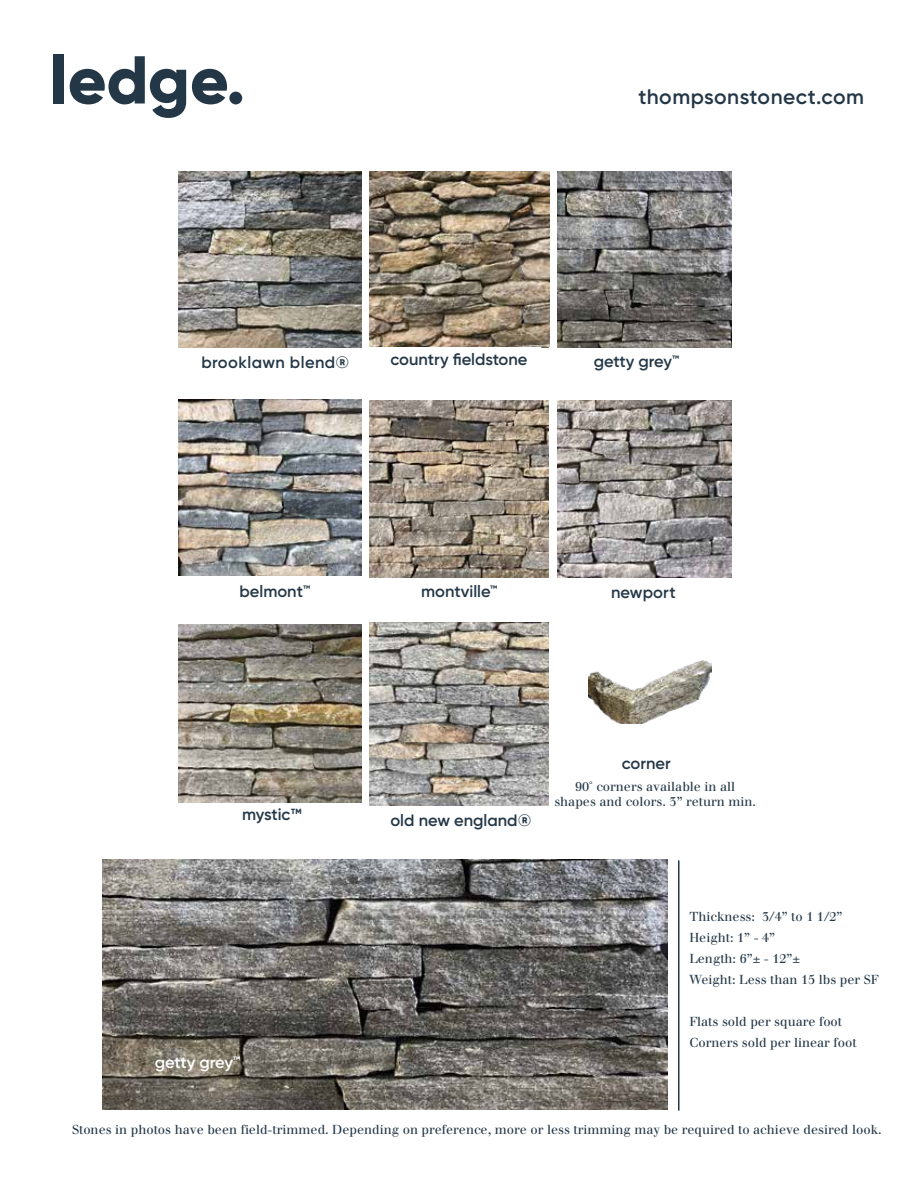
<style>
.page{position:relative;width:918px;height:1188px;background:#fff}
.page>*{position:absolute;margin:0;border:0;box-sizing:border-box;transform-origin:0 0}
.t1{font:800 67.5px "Gilroy";color:#243746}
.t2{font:600 21px "Gilroy";letter-spacing:.025em;color:#243746}
.t3{font:600 16.5px "Gilroy";color:#243746}
.t4{font:600 16.5px "Gilroy";letter-spacing:.025em;color:#243746}
.t5{font:600 16.5px "Gilroy";letter-spacing:-.015em;color:#fff}
.t6{font:12.75px/21px "Justus";color:#243746}
</style>
<div class="page">
<img style="left:178px;top:171px;width:184px;height:176px">
<img style="left:557px;top:171px;width:175px;height:176px">
<img style="left:178px;top:625px;width:184px;height:178px">
<img style="left:369px;top:401px;width:180px;height:176px">
<img style="left:557px;top:401px;width:175px;height:176px">
<img style="left:369px;top:623px;width:180px;height:182px">
<img style="left:103px;top:860px;width:565px;height:250px">
<img style="left:589px;top:661px;width:123px;height:63px">
<hr style="left:678px;top:860px;width:2px;height:251px;background:#243746">
<img style="left:369px;top:171px;width:180px;height:176px">
<img style="left:178px;top:400px;width:184px;height:176px">
<h1 class="t1" style="left:50px;top:37px;width:197px">ledge.</h1>
<h2 class="t2" style="left:638px;top:84px;width:227px">thompsonstonect.com</h2>
<p class="t4" style="left:201px;top:352px;width:149px">brooklawn blend®</p>
<p class="t3" style="left:390px;top:348px;width:139px">country fieldstone</p>
<p class="t3" style="left:594px;top:351px;width:87px">getty grey™</p>
<p class="t3" style="left:240px;top:581px;width:73px">belmont™</p>
<p class="t3" style="left:421px;top:581px;width:78px">montville™</p>
<p class="t3" style="left:611px;top:582px;width:66px">newport</p>
<p class="t3" style="left:242px;top:804px;width:61px">mystic<sup>TM</sup></p>
<p class="t5" style="left:155px;top:1052px;width:87px">getty grey™</p>
<p class="t3" style="left:390px;top:810px;width:142px">old new england®</p>
<p class="t3" style="left:622px;top:753px;width:50px">corner</p>
<p class="t6" style="left:554px;top:779px;width:203px;line-height:15px;text-align:center">90˚ corners available in all shapes and colors. 3” return min.</p>
<p class="t6" style="left:689px;top:906px;width:191px">Thickness: 3/4” to 1 1/2”<br>Height: 1” - 4”<br>Length: 6”± - 12”±<br>Weight: Less than 15 lbs per SF</p>
<p class="t6" style="left:689px;top:1011px;width:169px">Flats sold per square foot<br>Corners sold per linear foot</p>
<p class="t6" style="left:72px;top:1119px;width:811px">Stones in photos have been field-trimmed. Depending on preference, more or less trimming may be required to achieve desired look.</p>
</div>
